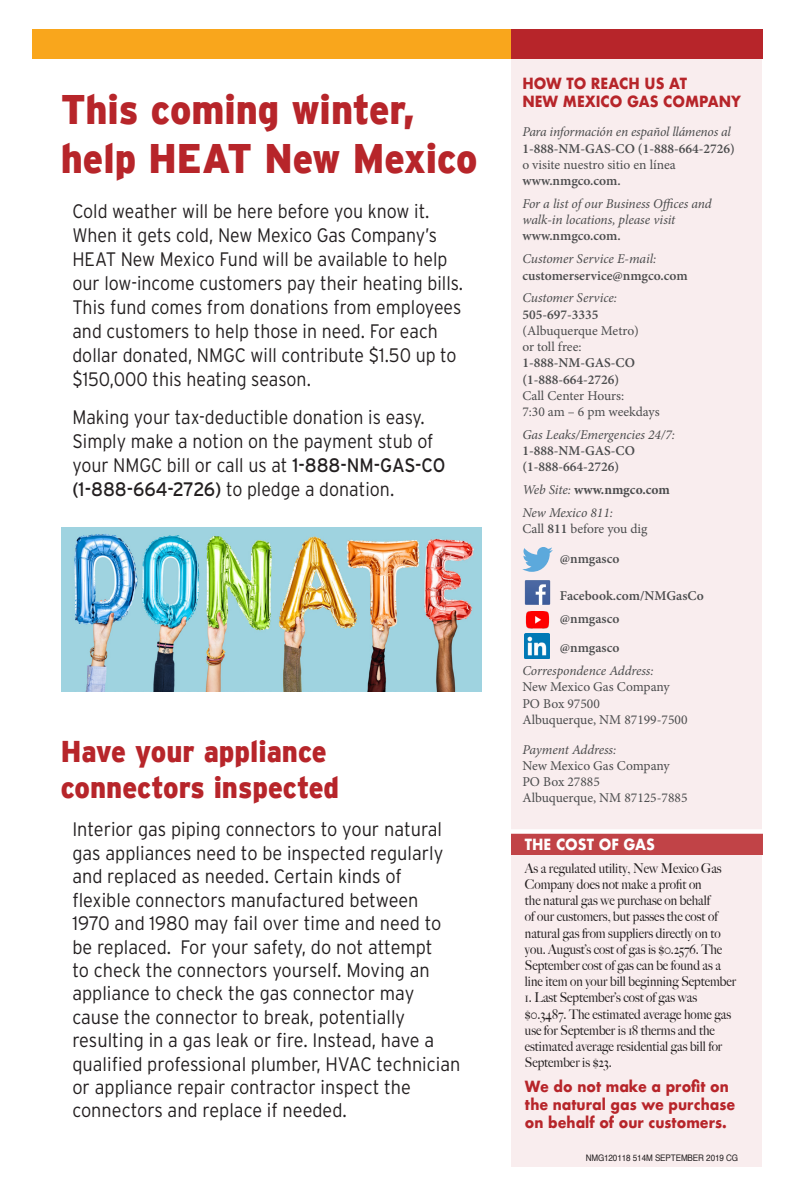
<style>
.page{position:relative;width:797px;height:1202px;background:#fff}
.page>*{position:absolute;margin:0;border:0;box-sizing:border-box;transform-origin:0 0}
.t1{font:900 41.25px/49.5px "Interstate";color:#b7252a;scale:.91 1}
.t2{font:900 30px/36px "Interstate";color:#b7252a;scale:.91 1}
.t3{font:300 19.5px/23.4px "Interstate";color:#231f20;scale:.93 1}
.t4{font:300 19.5px/24px "Interstate";color:#231f20;scale:.91 1}
.t5{font:700 15px/18px "Futura";color:#b7252a;scale:.91 1}
.t6{font:700 15px "Futura";color:#fff;scale:.91 1}
.t7{font:500 13.5px/16.2px "Big Caslon";color:#231f20;scale:.91 1}
.t8{font:13.5px/16.2px "Minion Pro";color:#4b4c4d}
.t9{font:600 13.5px/16.2px "Minion Pro";color:#4b4c4d}
.t10{font:italic 13.5px/16.2px "Minion Pro";letter-spacing:-.01em;color:#4b4c4d}
.t11{font:700 13.5px "Minion Pro";color:#4b4c4d}
.t12{font:9px "Helvetica";letter-spacing:-.015em;color:#231f20;scale:.9 1}
.s1{font-weight:400}
.s2{font-weight:600;font-style:normal}
.s3{font-style:italic}
.s4{font-weight:600}
.s5{font-weight:400;font-style:italic}
</style>
<div class="page">
<div style="left:511px;top:32px;width:250px;height:1135px;background:#f9edee"></div>
<svg style="left:522px;top:547px;width:30px;height:25px"></svg>
<svg style="left:525px;top:580px;width:25px;height:25px"></svg>
<img style="left:524px;top:633px;width:25px;height:25px">
<img style="left:525px;top:612px;width:25px;height:16px">
<div style="left:511px;top:833px;width:251px;height:22px;background:#c14347"></div>
<div style="left:32px;top:29px;width:485px;height:30px;background:#f9a61c"></div>
<div style="left:511px;top:29px;width:251px;height:30px;background:#b7252a"></div>
<hr style="left:509px;top:829px;width:257px;height:4px;background:#fff">
<img style="left:61px;top:527px;width:421px;height:164px">
<p class="t1" style="left:61px;top:84px;width:459px">This coming winter, help HEAT New Mexico</p>
<p class="t4" style="left:72px;top:199px;width:431px">Cold weather will be here before you know it.<br>When it gets cold, New Mexico Gas Company’s HEAT New Mexico Fund will be available to help our low-income customers pay their heating bills.<br>This fund comes from donations from employees and customers to help those in need. For each dollar donated, NMGC will contribute $1.50 up to $150,000 this heating season.</p>
<p class="t4" style="left:72px;top:405px;width:411px">Making your tax-deductible donation is easy.<br>Simply make a notion on the payment stub of your NMGC bill or call us at <span class="s1">1-888-NM-GAS-CO (1-888-664-2726)</span> to pledge a donation.</p>
<p class="t2" style="left:61px;top:733px;width:307px">Have your appliance connectors inspected</p>
<p class="t3" style="left:72px;top:817px;width:419px">Interior gas piping connectors to your natural gas appliances need to be inspected regularly and replaced as needed. Certain kinds of flexible connectors manufactured between 1970 and 1980 may fail over time and need to be replaced. For your safety, do not attempt<br>to check the connectors yourself. Moving an appliance to check the gas connector may cause the connector to break, potentially resulting in a gas leak or fire. Instead, have a qualified professional plumber, HVAC technician or appliance repair contractor inspect the connectors and replace if needed.</p>
<p class="t5" style="left:522px;top:74px;width:242px">HOW TO REACH US AT<br>NEW MEXICO GAS COMPANY</p>
<p class="t10" style="left:522px;top:124px;width:210px">Para información en español llámenos al</p>
<p class="t9" style="left:522px;top:140px;width:214px">1-888-NM-GAS-CO (1-888-664-2726) <span class="s1">o visite nuestro sitio en línea </span>www.nmgco.com.</p>
<p class="t10" style="left:522px;top:195px;width:191px">For a list of our Business Offices and walk-in locations, please visit <span class="s2">www.nmgco.com.</span></p>
<p class="t10" style="left:522px;top:251px;width:135px">Customer Service E-mail:</p>
<p class="t9" style="left:522px;top:267px;width:167px">customerservice@nmgco.com</p>
<p class="t8" style="left:522px;top:290px;width:118px"><span class="s3">Customer Service:<br></span><span class="s4">505-697-3335 </span>(Albuquerque Metro) or toll free:</p>
<p class="t9" style="left:522px;top:355px;width:114px">1-888-NM-GAS-CO (1-888-664-2726)</p>
<p class="t8" style="left:522px;top:387px;width:139px">Call Center Hours:<br>7:30 am – 6 pm weekdays</p>
<p class="t10" style="left:522px;top:426px;width:154px">Gas Leaks/Emergencies 24/7:</p>
<p class="t9" style="left:522px;top:442px;width:114px">1-888-NM-GAS-CO (1-888-664-2726)</p>
<p class="t11" style="left:522px;top:480px;width:149px"><span class="s5">Web Site:</span> www.nmgco.com</p>
<p class="t8" style="left:522px;top:505px;width:127px"><span class="s3">New Mexico 811:<br></span>Call <span class="s4">811</span> before you dig</p>
<p class="t9" style="left:560px;top:550px;width:61px">@nmgasco</p>
<p class="t9" style="left:560px;top:587px;width:145px">Facebook.com/NMGasCo</p>
<p class="t9" style="left:560px;top:610px;width:61px">@nmgasco</p>
<p class="t9" style="left:560px;top:640px;width:61px">@nmgasco</p>
<p class="t10" style="left:522px;top:663px;width:133px">Correspondence Address:</p>
<p class="t8" style="left:522px;top:679px;width:149px">New Mexico Gas Company</p>
<p class="t8" style="left:522px;top:695px;width:79px">PO Box 97500</p>
<p class="t8" style="left:522px;top:711px;width:167px">Albuquerque, NM 87199-7500</p>
<p class="t10" style="left:522px;top:741px;width:95px">Payment Address:</p>
<p class="t8" style="left:522px;top:757px;width:149px">New Mexico Gas Company</p>
<p class="t8" style="left:522px;top:773px;width:79px">PO Box 27885</p>
<p class="t8" style="left:522px;top:790px;width:167px">Albuquerque, NM 87125-7885</p>
<p class="t6" style="left:525px;top:833px;width:144px">THE COST OF GAS</p>
<p class="t7" style="left:525px;top:859px;width:233px">As a regulated utility, New Mexico Gas Company does not make a profit on<br>the natural gas we purchase on behalf<br>of our customers, but passes the cost of natural gas from suppliers directly on to you. August’s cost of gas is $0.2576. The September cost of gas can be found as a line item on your bill beginning September</p>
<p class="t7" style="left:525px;top:989px;width:228px">1. Last September’s cost of gas was $0.3487. The estimated average home gas use for September is 18 therms and the estimated average residential gas bill for September is $23.</p>
<p class="t5" style="left:525px;top:1077px;width:232px">We do not make a profit on the natural gas we purchase on behalf of our customers.</p>
<p class="t12" style="left:585px;top:1150px;width:171px">NMG120118 514M SEPTEMBER 2019 CG</p>
</div>
